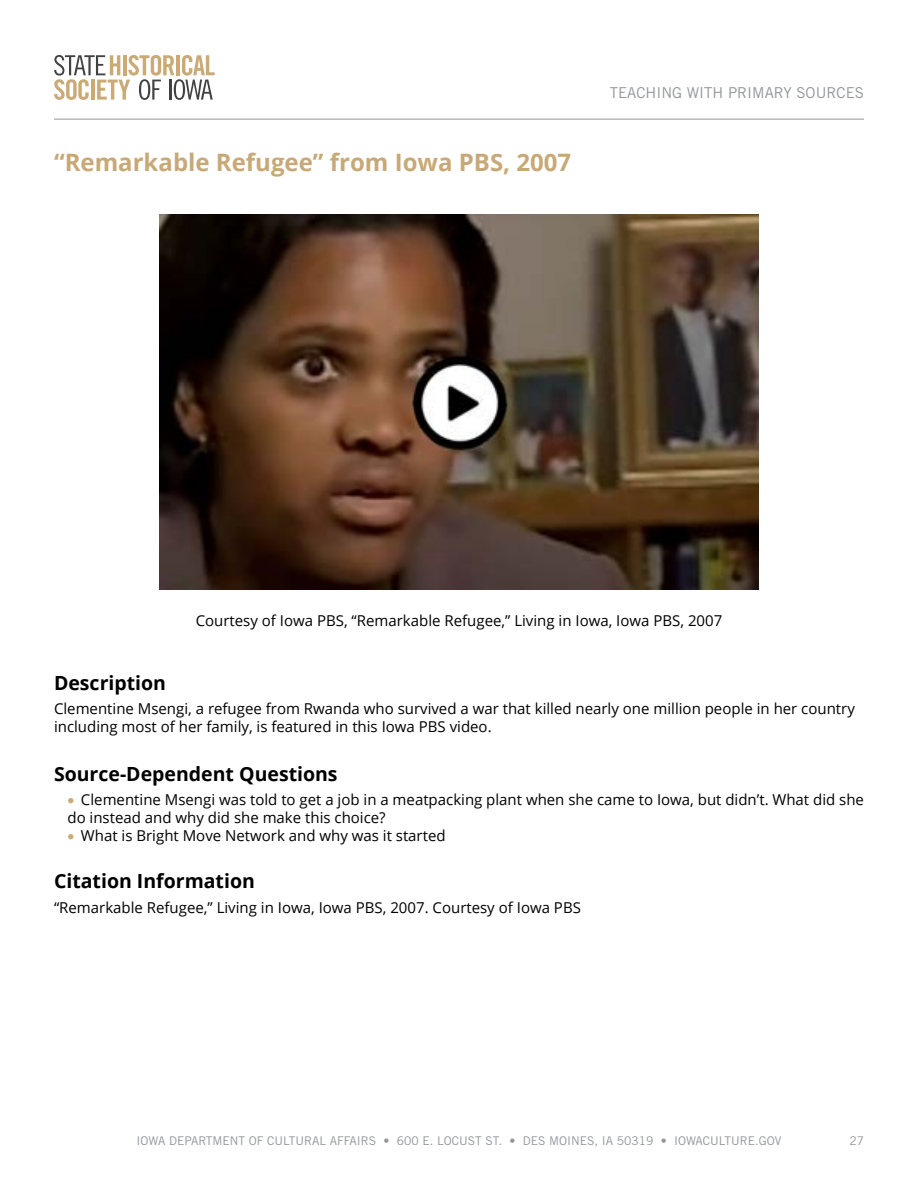
<style>
.page{position:relative;width:918px;height:1188px;background:#fff}
.page>*{position:absolute;margin:0;border:0;box-sizing:border-box;transform-origin:0 0}
.t1{font:700 24px "Open Sans";color:#c7a978}
.t2{font:700 19.5px "Open Sans";color:#000}
.t3{font:15px/18px "Open Sans";color:#000}
.t4{font:15px "Trade Gothic LT Std";color:#939598}
.t5{font:12px "Trade Gothic LT Std";color:#939598}
.s1{color:#caab78}
</style>
<div class="page">
<hr style="left:54px;top:119px;width:810px;height:1px;background:#939598">
<svg style="left:54px;top:55px;width:161px;height:45px"></svg>
<img style="left:159px;top:215px;width:600px;height:375px">
<h1 class="t1" style="left:54px;top:145px;width:519px">“Remarkable Refugee” from Iowa PBS, 2007</h1>
<p class="t4" style="left:610px;top:83px;width:256px">TEACHING WITH PRIMARY SOURCES</p>
<p class="t3" style="left:196px;top:611px;width:528px">Courtesy of Iowa PBS, “Remarkable Refugee,” Living in Iowa, Iowa PBS, 2007</p>
<h2 class="t2" style="left:54px;top:669px;width:114px">Description</h2>
<p class="t3" style="left:54px;top:700px;width:802px">Clementine Msengi, a refugee from Rwanda who survived a war that killed nearly one million people in her country including most of her family, is featured in this Iowa PBS video.</p>
<h2 class="t2" style="left:54px;top:760px;width:285px">Source-Dependent Questions</h2>
<p class="t3" style="left:67px;top:790px;width:798px"><span class="s1">•</span> Clementine Msengi was told to get a job in a meatpacking plant when she came to Iowa, but didn’t. What did she do instead and why did she make this choice?</p>
<p class="t3" style="left:67px;top:826px;width:380px"><span class="s1">•</span> What is Bright Move Network and why was it started</p>
<h2 class="t2" style="left:54px;top:867px;width:202px">Citation Information</h2>
<p class="t3" style="left:54px;top:898px;width:528px">“Remarkable Refugee,” Living in Iowa, Iowa PBS, 2007. Courtesy of Iowa PBS</p>
<p class="t5" style="left:137px;top:1133px;width:646px">IOWA DEPARTMENT OF CULTURAL AFFAIRS • 600 E. LOCUST ST. • DES MOINES, IA 50319 • IOWACULTURE.GOV</p>
<p class="t5" style="left:849px;top:1133px;width:16px">27</p>
</div>
